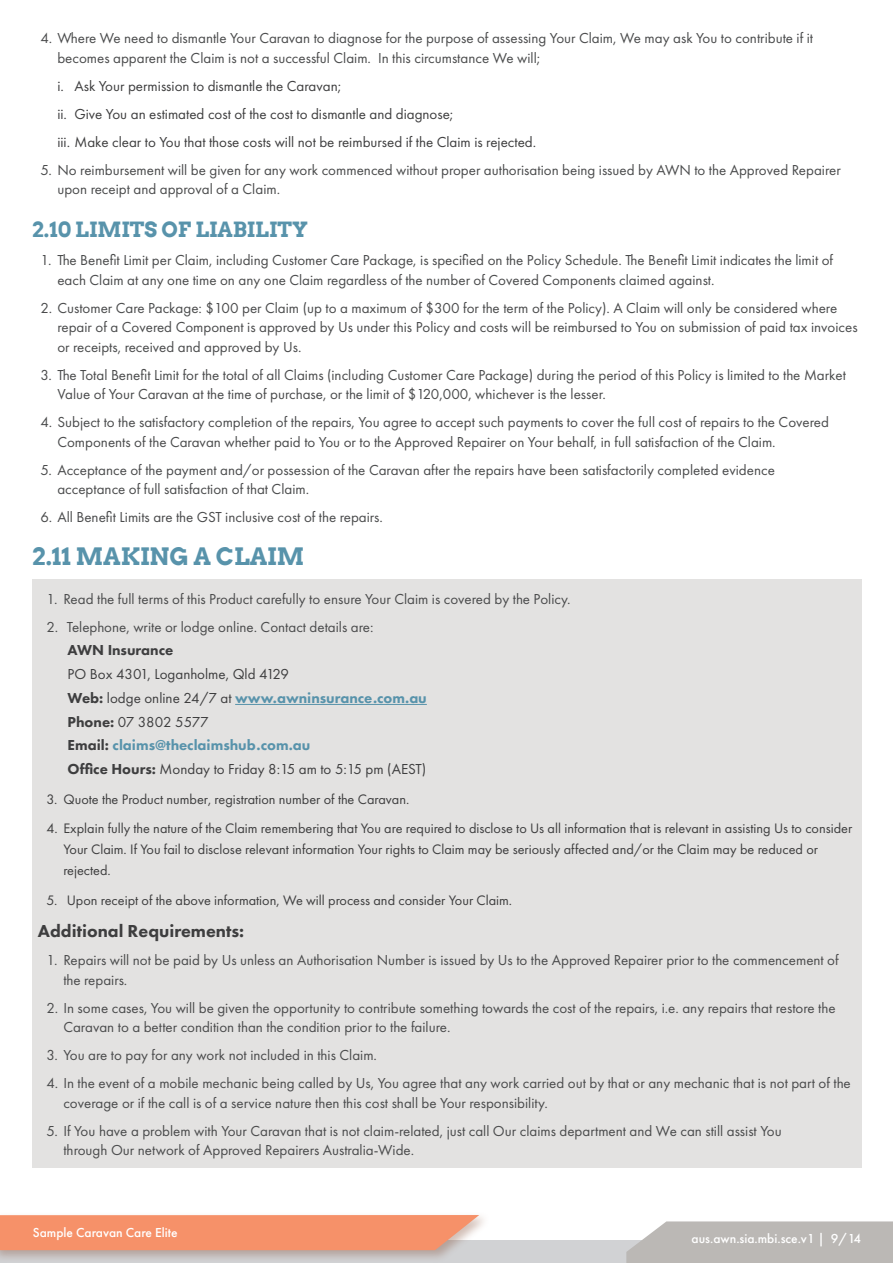
<style>
.page{position:relative;width:893px;height:1263px;background:#fff}
.page>*{position:absolute;margin:0;border:0;box-sizing:border-box;transform-origin:0 0}
.H1_Arvo{font:700 24px "Arvo";color:#5893ab}
.H2_Arvo{font:700 21px "Arvo";color:#5893ab}
.t1{font:800 18px "Futura PT";color:#3e3e3f}
.t2{font:15px/19.5px "Futura PT";color:#4a4b4c}
.Body_Text{font:15px "Futura PT";color:#3e3e3f}
.Body_Text-2{font:800 15px "Futura PT";color:#5893ab}
.Body_Text-3{font:800 15px "Futura PT";color:#3e3e3f}
.t3{font:14.25px/21px "Futura PT";color:#3e3e3f}
.t4{font:500 13.5px "Futura PT";color:#fff}
.s1{color:#3e3e3f}
.s2{font-weight:400;color:#3e3e3f}
.s3{font-weight:800}
</style>
<div class="page">
<div style="left:32px;top:579px;width:829px;height:589px;background:#e3e2e1"></div>
<hr style="left:235px;top:704px;width:192px;height:1px;background:#5893ab">
<div style="left:0;top:1241px;width:893px;height:22px;background:#d1d2d4"></div>
<svg style="left:626px;top:1221px;width:267px;height:42px;background:#bfbcb9"></svg>
<div style="left:0;top:1211px;width:490px;height:52px;background:#804931;opacity:.35"></div>
<svg style="left:0;top:1215px;width:479px;height:35px;background:#f4946e"></svg>
<p class="t2" style="left:57px;top:29px;width:757px;text-indent:-17px">4. Where We need to dismantle Your Caravan to diagnose for the purpose of assessing Your Claim, We may ask You to contribute if it becomes apparent the Claim is not a successful Claim. In this circumstance We will;</p>
<p class="Body_Text" style="left:57px;top:77px;width:285px">i. Ask Your permission to dismantle the Caravan;</p>
<p class="Body_Text" style="left:57px;top:105px;width:397px">ii. Give You an estimated cost of the cost to dismantle and diagnose;</p>
<p class="Body_Text" style="left:57px;top:133px;width:480px">iii. Make clear to You that those costs will not be reimbursed if the Claim is rejected.</p>
<p class="t2" style="left:57px;top:160px;width:785px;text-indent:-17px">5. No reimbursement will be given for any work commenced without proper authorisation being issued by AWN to the Approved Repairer upon receipt and approval of a Claim.</p>
<p class="H2_Arvo" style="left:32px;top:216px;width:277px">2.10 LIMITS OF LIABILITY</p>
<p class="t2" style="left:57px;top:250px;width:777px;text-indent:-17px">1. The Benefit Limit per Claim, including Customer Care Package, is specified on the Policy Schedule. The Benefit Limit indicates the limit of each Claim at any one time on any one Claim regardless of the number of Covered Components claimed against.</p>
<p class="t2" style="left:57px;top:298px;width:802px;text-indent:-17px">2. Customer Care Package: $100 per Claim (up to a maximum of $300 for the term of the Policy). A Claim will only be considered where repair of a Covered Component is approved by Us under this Policy and costs will be reimbursed to You on submission of paid tax invoices or receipts, received and approved by Us.</p>
<p class="t2" style="left:57px;top:365px;width:790px;text-indent:-17px">3. The Total Benefit Limit for the total of all Claims (including Customer Care Package) during the period of this Policy is limited to the Market<br>Value of Your Caravan at the time of purchase, or the limit of $120,000, whichever is the lesser.</p>
<p class="t2" style="left:57px;top:412px;width:773px;text-indent:-17px">4. Subject to the satisfactory completion of the repairs, You agree to accept such payments to cover the full cost of repairs to the Covered<br>Components of the Caravan whether paid to You or to the Approved Repairer on Your behalf, in full satisfaction of the Claim.</p>
<p class="t2" style="left:57px;top:460px;width:719px;text-indent:-17px">5. Acceptance of the payment and/or possession of the Caravan after the repairs have been satisfactorily completed evidence acceptance of full satisfaction of that Claim.</p>
<p class="t2" style="left:40px;top:507px;width:344px">6. All Benefit Limits are the GST inclusive cost of the repairs.</p>
<p class="H1_Arvo" style="left:32px;top:541px;width:274px">2.11 MAKING A CLAIM</p>
<p class="t2" style="left:46px;top:589px;width:526px">1. Read the full terms of this Product carefully to ensure Your Claim is covered by the Policy.</p>
<p class="t2" style="left:46px;top:617px;width:329px">2. Telephone, write or lodge online. Contact details are:</p>
<p class="Body_Text-3" style="left:68px;top:641px;width:107px">AWN Insurance</p>
<p class="Body_Text" style="left:68px;top:665px;width:223px">PO Box 4301, Loganholme, Qld 4129</p>
<p class="Body_Text-2" style="left:68px;top:688px;width:361px"><span class="s1">Web:</span> <span class="s2">lodge online 24/7 at</span> www.awninsurance.com.au</p>
<p class="Body_Text" style="left:68px;top:713px;width:142px"><span class="s3">Phone:</span> 07 3802 5577</p>
<p class="Body_Text-2" style="left:68px;top:736px;width:244px"><span class="s1">Email:</span> claims@theclaimshub.com.au</p>
<p class="Body_Text" style="left:68px;top:760px;width:360px"><span class="s3">Office Hours:</span> Monday to Friday 8:15 am to 5:15 pm (AEST)</p>
<p class="t3" style="left:46px;top:788px;width:364px">3. Quote the Product number, registration number of the Caravan.</p>
<p class="t3" style="left:63px;top:818px;width:790px;text-indent:-17px">4. Explain fully the nature of the Claim remembering that You are required to disclose to Us all information that is relevant in assisting Us to consider<br>Your Claim. If You fail to disclose relevant information Your rights to Claim may be seriously affected and/or the Claim may be reduced or rejected.</p>
<p class="t3" style="left:46px;top:889px;width:467px">5. Upon receipt of the above information, We will process and consider Your Claim.</p>
<h3 class="t1" style="left:38px;top:920px;width:208px">Additional Requirements:</h3>
<p class="t2" style="left:63px;top:950px;width:777px;text-indent:-17px">1. Repairs will not be paid by Us unless an Authorisation Number is issued by Us to the Approved Repairer prior to the commencement of the repairs.</p>
<p class="t2" style="left:63px;top:998px;width:774px;text-indent:-17px">2. In some cases, You will be given the opportunity to contribute something towards the cost of the repairs, i.e. any repairs that restore the<br>Caravan to a better condition than the condition prior to the failure.</p>
<p class="t2" style="left:46px;top:1045px;width:332px">3. You are to pay for any work not included in this Claim.</p>
<p class="t2" style="left:63px;top:1073px;width:789px;text-indent:-17px">4. In the event of a mobile mechanic being called by Us, You agree that any work carried out by that or any mechanic that is not part of the coverage or if the call is of a service nature then this cost shall be Your responsibility.</p>
<p class="t2" style="left:63px;top:1121px;width:720px;text-indent:-17px">5. If You have a problem with Your Caravan that is not claim-related, just call Our claims department and We can still assist You through Our network of Approved Repairers Australia-Wide.</p>
<p class="t4" style="left:33px;top:1224px;width:146px">Sample Caravan Care Elite</p>
<p class="t4" style="left:692px;top:1230px;width:171px">aus.awn.sia.mbi.sce.v1 | 9/14</p>
</div>
